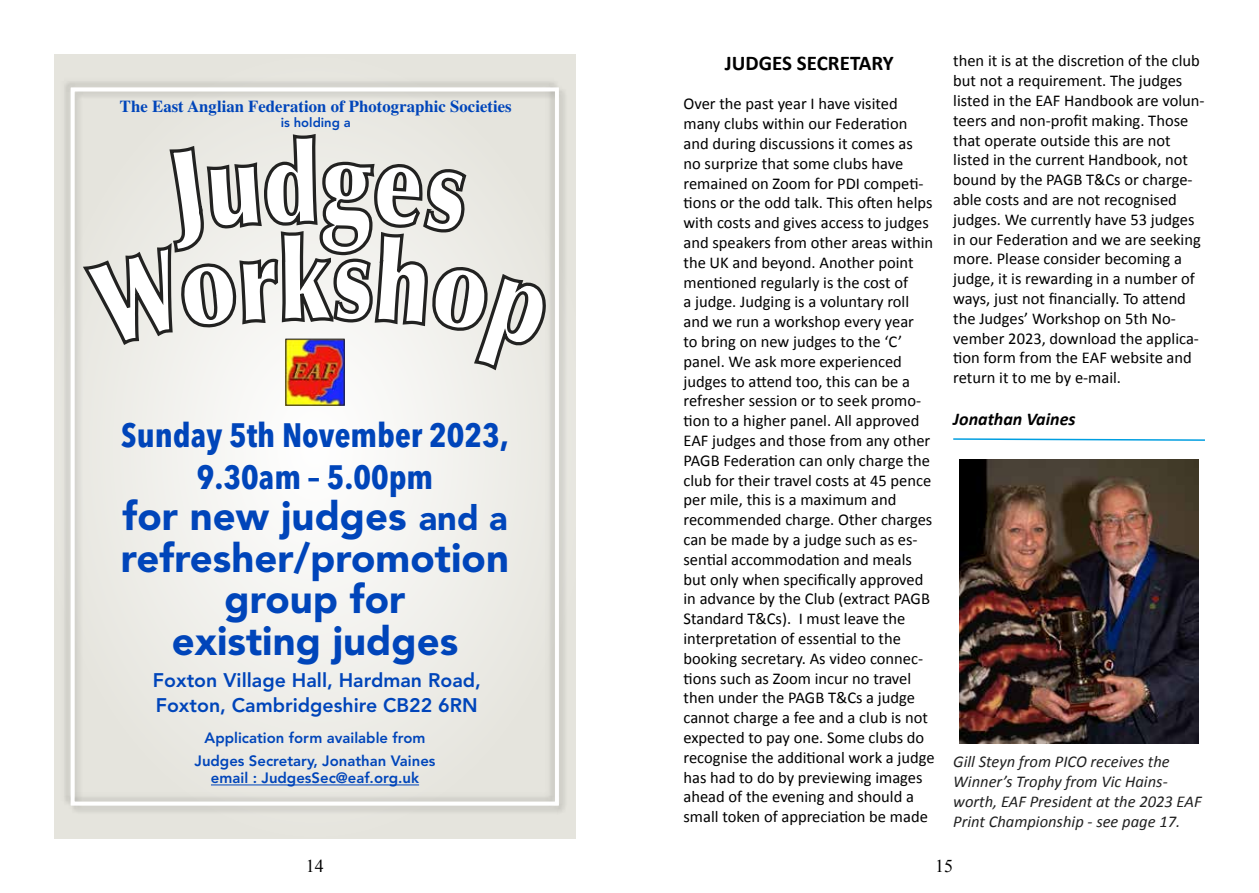
<style>
.page{position:relative;width:1259px;height:893px;background:#fff}
.page>*{position:absolute;margin:0;border:0;box-sizing:border-box;transform-origin:0 0}
.t1{font:900 40.05px/41.5px "Avenir";color:#0045ba;text-align:center}
.t2{font:700 33.6px/41.5px "Avenir Next Condensed";color:#0045ba;text-align:center}
.t3{font:700 21px "Calibri";color:#000}
.t4{font:800 19.65px/24.5px "Avenir";color:#0045ba}
.t5{font:italic 700 18px "Calibri";color:#000}
.t6{font:18px "Times New Roman";color:#000}
.t7{font:700 16.8px "Times";color:#0045ba}
.t8{font:16.5px/19.8px "Calibri";color:#000}
.t9{font:italic 16.5px/19.8px "Calibri";color:#212121}
.t10{font:800 14.85px/23px "Avenir";color:#0045ba;text-align:center}
.t11{font:800 13.05px "Avenir";color:#0045ba}
.s1{font-size:34.5px}
</style>
<div class="page">
<div style="left:54px;top:54px;width:521px;height:785px;background:#e5e4dd"></div>
<img style="left:64px;top:81px;width:499px;height:717px">
<img style="left:288px;top:377px;width:54px;height:26px">
<img style="left:65px;top:413px;width:500px;height:399px">
<hr style="left:211px;top:784px;width:208px;height:1px;background:#0045ba">
<img style="left:960px;top:459px;width:238px;height:284px">
<svg style="left:953px;top:438px;width:252px;height:3px"></svg>
<svg style="left:86px;top:136px;width:465px;height:241px"></svg>
<p class="t7" style="left:120px;top:90px;width:393px">The East Anglian Federation of Photographic Societies</p>
<p class="t11" style="left:281px;top:112px;width:72px">is holding a</p>
<h2 class="t2" style="left:121px;top:414px;width:389px">Sunday 5th November 2023,<br>9.30am – 5.00pm</h2>
<h1 class="t1" style="left:121px;top:494px;width:390px">for new judges <span class="s1">and a </span>refresher/promotion group for<br>existing judges</h1>
<p class="t4" style="left:153px;top:668px;width:330px">Foxton Village Hall, Hardman Road,<br>Foxton, Cambridgeshire CB22 6RN</p>
<p class="t10" style="left:194px;top:727px;width:242px">Application form available from<br>Judges Secretary, Jonathan Vaines</p>
<p class="t10" style="left:211px;top:767px;width:210px">email : JudgesSec@eaf.org.uk</p>
<p class="t3" style="left:725px;top:48px;width:170px">JUDGES SECRETARY</p>
<p class="t8" style="left:683px;top:94px;width:253px">Over the past year I have visited many clubs within our Federation and during discussions it comes as<br>no surprize that some clubs have remained on Zoom for PDI competi&shy;tions or the odd talk. This often helps with costs and gives access to judges and speakers from other areas within the UK and beyond. Another point mentioned regularly is the cost of<br>a judge. Judging is a voluntary roll and we run a workshop every year<br>to bring on new judges to the ‘C’ panel. We ask more experienced judges to attend too, this can be a refresher session or to seek promo&shy;tion to a higher panel. All approved EAF judges and those from any other PAGB Federation can only charge the club for their travel costs at 45 pence per mile, this is a maximum and recommended charge. Other charges can be made by a judge such as es&shy;sential accommodation and meals but only when specifically approved in advance by the Club (extract PAGB Standard T&amp;Cs). I must leave the interpretation of essential to the booking secretary. As video connec&shy;tions such as Zoom incur no travel then under the PAGB T&amp;Cs a judge cannot charge a fee and a club is not expected to pay one. Some clubs do recognise the additional work a judge has had to do by previewing images ahead of the evening and should a small token of appreciation be made</p>
<p class="t8" style="left:953px;top:51px;width:253px">then it is at the discretion of the club but not a requirement. The judges listed in the EAF Handbook are volun&shy;teers and non-profit making. Those that operate outside this are not listed in the current Handbook, not bound by the PAGB T&amp;Cs or charge&shy;able costs and are not recognised judges. We currently have 53 judges in our Federation and we are seeking more. Please consider becoming a judge, it is rewarding in a number of ways, just not financially. To attend the Judges’ Workshop on 5th No&shy;vember 2023, download the applica&shy;tion form from the EAF website and return it to me by e-mail.</p>
<p class="t5" style="left:953px;top:406px;width:124px">Jonathan Vaines</p>
<p class="t9" style="left:953px;top:751px;width:250px">Gill Steyn from PICO receives the Winner’s Trophy from Vic Hains&shy;worth, EAF President at the 2023 EAF Print Championship - see page 17.</p>
<p class="t6" style="left:306px;top:854px;width:19px">14</p>
<p class="t6" style="left:935px;top:854px;width:19px">15</p>
</div>
